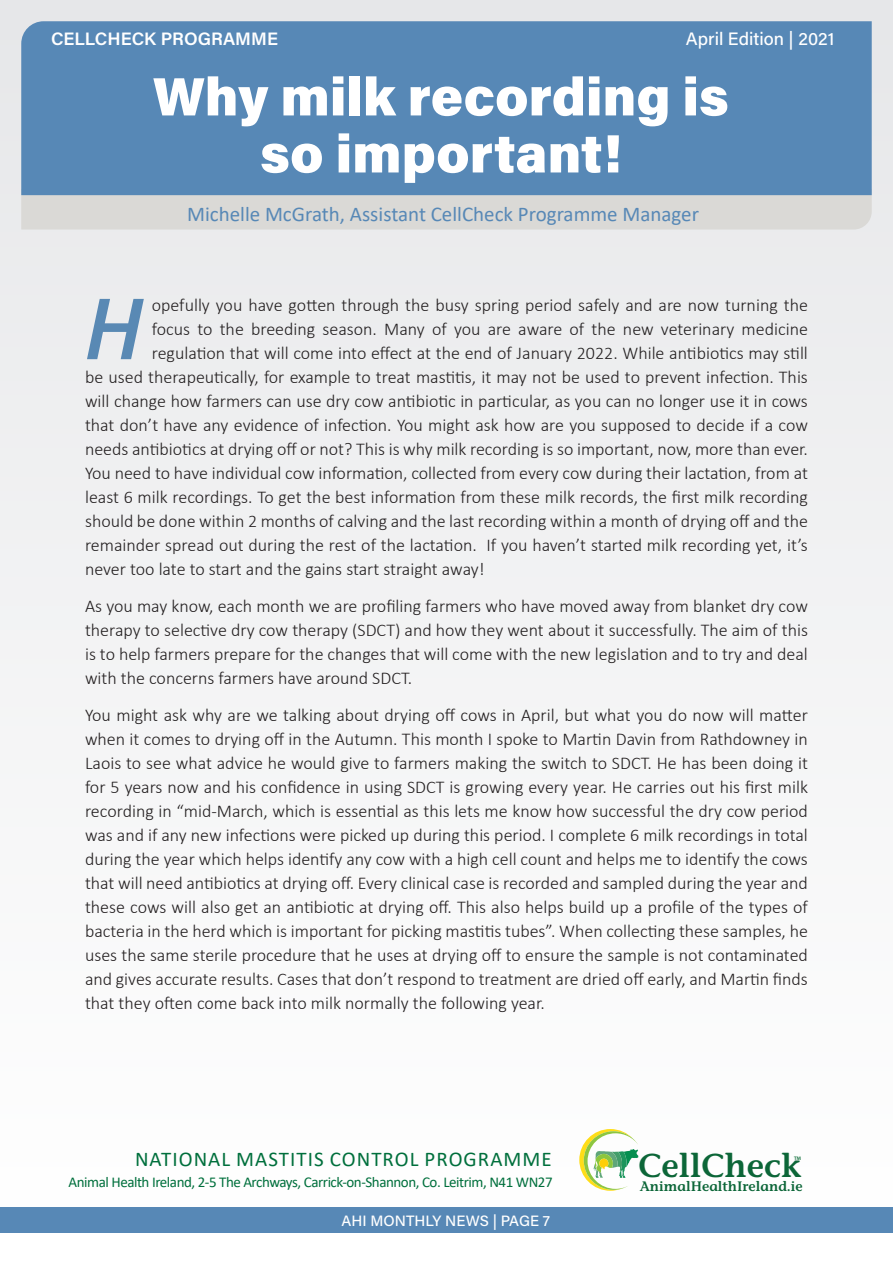
<style>
.page{position:relative;width:893px;height:1263px;background:#fff}
.page>*{position:absolute;margin:0;border:0;box-sizing:border-box;transform-origin:0 0}
.t1{font:87.9px "Acumin Variable Concept";color:#5989b4}
.t2{font:54px/57px "Acumin Variable Concept";color:#fff;text-align:center}
.t3{font:600 33px "Stone Informal Std";color:#0c6638}
.t4{font:21px "Calibri";color:#5788b6}
.t5{font:21px "Calibri";letter-spacing:.05em;color:#006f3c}
.t6{font:300 18px/24px "Calibri";color:#231f20;text-align:justify}
.t7{font:18px "Acumin Variable Concept";color:#fff}
.t8{font:15px "Calibri";letter-spacing:-.03em;color:#006f3c}
.t9{font:15px "Acumin Variable Concept";color:#fff}
.t10{font:600 13.65px "Stone Informal Std";color:#0c6638}
.t11{font:12.45px "Myriad Pro";color:#11703c;scale:.93 1}
</style>
<div class="page">
<div style="left:0;top:0;width:893px;height:1210px;background:#f4f4f5"></div>
<div style="left:21px;top:195px;width:851px;height:35px;background:#dad9d6"></div>
<div style="left:21px;top:21px;width:851px;height:174px;background:#5788b6"></div>
<div style="left:0;top:1208px;width:893px;height:25px;background:#5788b6"></div>
<svg style="left:579px;top:1129px;width:59px;height:62px"></svg>
<p class="t7" style="left:51px;top:26px;width:229px">CELLCHECK PROGRAMME</p>
<p class="t7" style="left:686px;top:26px;width:150px">April Edition | 2021</p>
<h2 class="t2" style="left:153px;top:66px;width:578px">Why milk recording is so important!</h2>
<p class="t4" style="left:187px;top:199px;width:513px">Michelle McGrath, Assistant CellCheck Programme Manager</p>
<h1 class="t1" style="left:85px;top:268px;width:59px">H</h1>
<p class="t6" style="left:152px;top:293px;width:658px">opefully you have gotten through the busy spring period safely and are now turning the</p>
<p class="t6" style="left:152px;top:317px;width:658px">focus to the breeding season. Many of you are aware of the new veterinary medicine</p>
<p class="t6" style="left:152px;top:341px;width:658px">regulation that will come into effect at the end of January 2022. While antibiotics may still</p>
<p class="t6" style="left:85px;top:365px;width:724px">be used therapeutically, for example to treat mastitis, it may not be used to prevent infection. This</p>
<p class="t6" style="left:85px;top:389px;width:724px">will change how farmers can use dry cow antibiotic in particular, as you can no longer use it in cows</p>
<p class="t6" style="left:85px;top:413px;width:724px">that don’t have any evidence of infection. You might ask how are you supposed to decide if a cow</p>
<p class="t6" style="left:85px;top:437px;width:724px">needs antibiotics at drying off or not? This is why milk recording is so important, now, more than ever.</p>
<p class="t6" style="left:85px;top:461px;width:724px">You need to have individual cow information, collected from every cow during their lactation, from at</p>
<p class="t6" style="left:85px;top:485px;width:724px">least 6 milk recordings. To get the best information from these milk records, the first milk recording</p>
<p class="t6" style="left:85px;top:509px;width:724px">should be done within 2 months of calving and the last recording within a month of drying off and the</p>
<p class="t6" style="left:85px;top:533px;width:724px">remainder spread out during the rest of the lactation. If you haven’t started milk recording yet, it’s</p>
<p class="t6" style="left:85px;top:557px;width:401px">never too late to start and the gains start straight away!</p>
<p class="t6" style="left:85px;top:594px;width:724px">As you may know, each month we are profiling farmers who have moved away from blanket dry cow therapy to selective dry cow therapy (SDCT) and how they went about it successfully. The aim of this is to help farmers prepare for the changes that will come with the new legislation and to try and deal with the concerns farmers have around SDCT.</p>
<p class="t6" style="left:85px;top:702px;width:724px">You might ask why are we talking about drying off cows in April, but what you do now will matter when it comes to drying off in the Autumn. This month I spoke to Martin Davin from Rathdowney in Laois to see what advice he would give to farmers making the switch to SDCT. He has been doing it for 5 years now and his confidence in using SDCT is growing every year. He carries out his first milk recording in “mid-March, which is essential as this lets me know how successful the dry cow period was and if any new infections were picked up during this period. I complete 6 milk recordings in total during the year which helps identify any cow with a high cell count and helps me to identify the cows that will need antibiotics at drying off. Every clinical case is recorded and sampled during the year and these cows will also get an antibiotic at drying off. This also helps build up a profile of the types of bacteria in the herd which is important for picking mastitis tubes”. When collecting these samples, he uses the same sterile procedure that he uses at drying off to ensure the sample is not contaminated and gives accurate results. Cases that don’t respond to treatment are dried off early, and Martin finds that they often come back into milk normally the following year.</p>
<p class="t5" style="left:135px;top:1144px;width:418px">NATIONAL MASTITIS CONTROL PROGRAMME</p>
<p class="t8" style="left:69px;top:1171px;width:486px">Animal Health Ireland, 2-5 The Archways, Carrick-on-Shannon, Co. Leitrim, N41 WN27</p>
<p class="t9" style="left:341px;top:1210px;width:210px">AHI MONTHLY NEWS | PAGE 7</p>
<h3 class="t3" style="left:638px;top:1146px;width:165px">CellCheck</h3>
<p class="t10" style="left:640px;top:1178px;width:164px">AnimalHealthIreland.ie</p>
<p class="t11" style="left:794px;top:1153px;width:9px">™</p>
</div>
